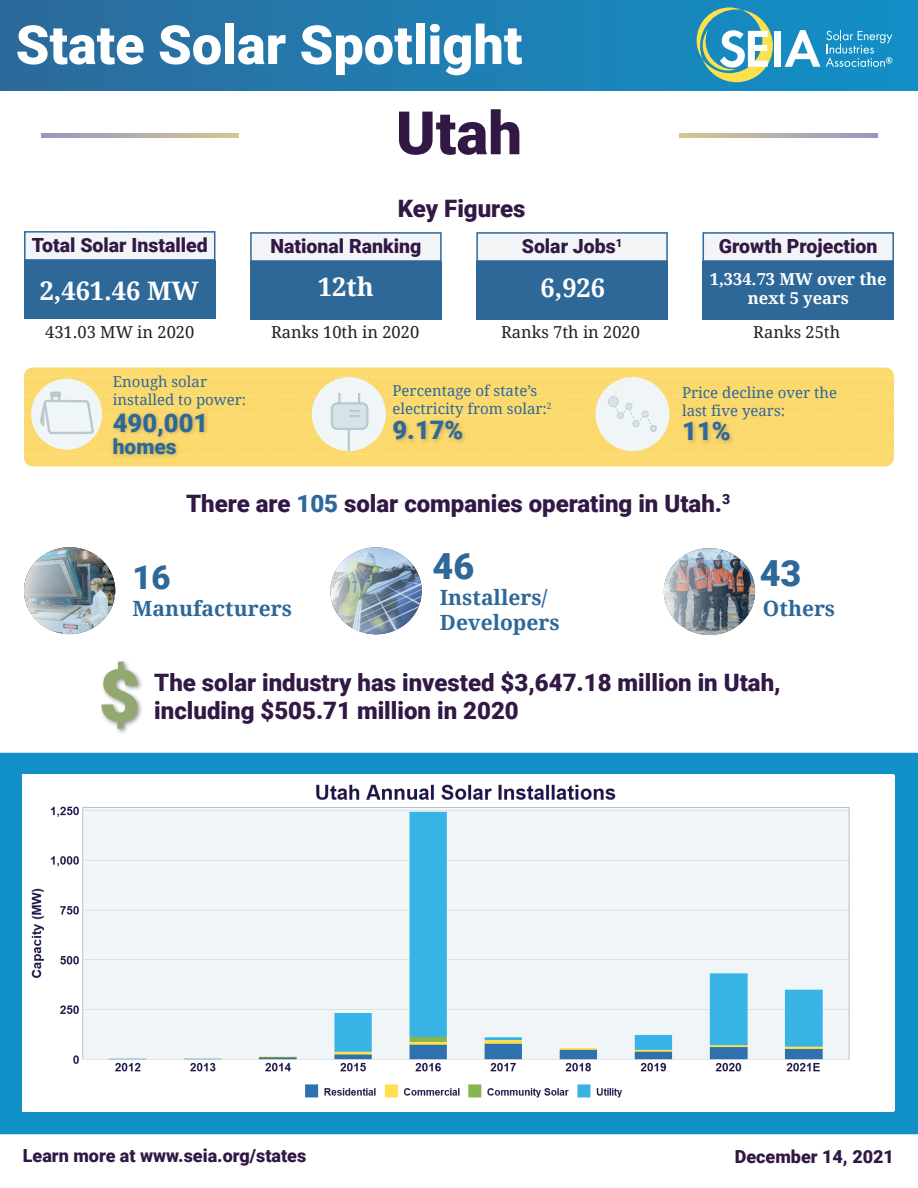
<style>
.page{position:relative;width:918px;height:1188px;background:#fff}
.page>*{position:absolute;margin:0;border:0;box-sizing:border-box;transform-origin:0 0}
.t1{font:900 72px "Roboto";color:#93a86f}
.t2{font:900 60px "Roboto";color:#311845}
.t3{font:900 54px "Roboto";color:#fff}
.t4{font:900 36px "Roboto";color:#2d6899}
.t5{font:900 33px "Roboto";color:#2d6899}
.t6{font:700 25.5px "Droid Serif";color:#fff}
.t7{font:900 25.5px "Roboto";color:#2d6899}
.t8{font:900 24px/28.8px "Roboto";color:#311845}
.t9{font:700 21px/25.2px "Droid Serif";color:#2d6899}
.t10{font:900 21px "Roboto";color:#2d6899}
.t11{font:900 19.5px "Roboto";color:#311845}
.t12{font:900 18px "Roboto";color:#311845}
.t13{font:16.5px "Droid Serif";color:#231f20}
.t14{font:700 16.5px/19.8px "Droid Serif";color:#fff;text-align:center}
.t15{font:15px/18px "Droid Serif";color:#2d6899}
.s1{color:#2d6899}
</style>
<div class="page">
<img style="left:664px;top:548px;width:91px;height:87px">
<img style="left:333px;top:547px;width:89px;height:87px">
<img style="left:24px;top:547px;width:91px;height:87px">
<div style="left:0;top:753px;width:918px;height:381px;background:#1190c7"></div>
<div style="left:0;top:0;width:918px;height:91px;background:linear-gradient(to right,#2d6a9b,#1191c8)"></div>
<svg style="left:41px;top:134px;width:198px;height:4px"></svg>
<svg style="left:679px;top:134px;width:198px;height:4px"></svg>
<div style="left:24px;top:260px;width:191px;height:58px;background:#2d6899"></div>
<div style="left:24px;top:231px;width:191px;height:30px;background:#f3f4f6;border:2px solid #2d6899"></div>
<div style="left:250px;top:261px;width:192px;height:59px;background:#2d6899"></div>
<div style="left:250px;top:232px;width:192px;height:30px;background:#f3f4f6;border:2px solid #2d6899"></div>
<div style="left:476px;top:261px;width:192px;height:59px;background:#2d6899"></div>
<div style="left:476px;top:232px;width:192px;height:30px;background:#f3f4f6;border:2px solid #2d6899"></div>
<div style="left:703px;top:261px;width:191px;height:59px;background:#2d6899"></div>
<div style="left:703px;top:232px;width:191px;height:30px;background:#f3f4f6;border:2px solid #2d6899"></div>
<div style="left:24px;top:368px;width:870px;height:98px;background:#fcd96c;border-radius:9px"></div>
<svg style="left:24px;top:376px;width:870px;height:79px"></svg>
<div style="left:99px;top:659px;width:45px;height:77px;background:#231f20;opacity:.5"></div>
<svg style="left:697px;top:7px;width:76px;height:75px;background:#72b1ae"></svg>
<div style="left:774px;top:31px;width:7px;height:36px;background:#fff"></div>
<svg style="left:785px;top:30px;width:35px;height:37px"></svg>
<svg style="left:826px;top:30px;width:66px;height:37px;background:#3ea1ce"></svg>
<img style="left:24px;top:547px;width:91px;height:87px;border-radius:50%">
<img style="left:330px;top:547px;width:92px;height:87px;border-radius:50%">
<img style="left:664px;top:548px;width:91px;height:87px;border-radius:50%">
<img style="left:23px;top:775px;width:871px;height:335px">
<div style="left:391px;top:418px;width:77px;height:27px;background:#231f20;opacity:.25"></div>
<div style="left:681px;top:419px;width:54px;height:27px;background:#231f20;opacity:.25"></div>
<div style="left:110px;top:410px;width:100px;height:32px;background:#231f20;opacity:.25"></div>
<div style="left:110px;top:435px;width:72px;height:25px;background:#231f20;opacity:.25"></div>
<h3 class="t3" style="left:16px;top:7px;width:508px">State Solar Spotlight</h3>
<h2 class="t2" style="left:396px;top:91px;width:128px">Utah</h2>
<p class="t8" style="left:398px;top:193px;width:129px">Key Figures</p>
<p class="t11" style="left:32px;top:232px;width:177px">Total Solar Installed</p>
<p class="t11" style="left:270px;top:233px;width:152px">National Ranking</p>
<p class="t11" style="left:522px;top:233px;width:102px">Solar Jobs<sup>1</sup></p>
<p class="t11" style="left:719px;top:233px;width:160px">Growth Projection</p>
<p class="t6" style="left:40px;top:276px;width:160px">2,461.46 MW</p>
<p class="t6" style="left:318px;top:272px;width:57px">12th</p>
<p class="t6" style="left:541px;top:273px;width:66px">6,926</p>
<p class="t14" style="left:710px;top:269px;width:178px">1,334.73 MW over the next 5 years</p>
<p class="t13" style="left:45px;top:323px;width:151px">431.03 MW in 2020</p>
<p class="t13" style="left:271px;top:323px;width:150px">Ranks 10th in 2020</p>
<p class="t13" style="left:501px;top:323px;width:141px">Ranks 7th in 2020</p>
<p class="t13" style="left:753px;top:323px;width:88px">Ranks 25th</p>
<p class="t15" style="left:113px;top:373px;width:135px">Enough solar installed to power:</p>
<p class="t15" style="left:393px;top:382px;width:161px">Percentage of state’s electricity from solar:<sup>2</sup></p>
<p class="t15" style="left:682px;top:384px;width:157px">Price decline over the last five years:</p>
<p class="t7" style="left:113px;top:405px;width:97px">490,001</p>
<p class="t10" style="left:113px;top:432px;width:65px">homes</p>
<p class="t7" style="left:393px;top:412px;width:72px">9.17%</p>
<p class="t7" style="left:682px;top:413px;width:50px">11%</p>
<p class="t8" style="left:186px;top:488px;width:546px">There are <span class="s1">105</span> solar companies operating in Utah.<sup>3</sup></p>
<h3 class="t4" style="left:433px;top:541px;width:43px">46</h3>
<h3 class="t4" style="left:760px;top:548px;width:43px">43</h3>
<h3 class="t5" style="left:132px;top:554px;width:40px">16</h3>
<p class="t9" style="left:132px;top:597px;width:161px">Manufacturers</p>
<p class="t9" style="left:440px;top:585px;width:121px">Installers/<br>Developers</p>
<p class="t9" style="left:763px;top:597px;width:74px">Others</p>
<h1 class="t1" style="left:99px;top:645px;width:43px">$</h1>
<p class="t8" style="left:154px;top:667px;width:628px">The solar industry has invested $3,647.18 million in Utah, including $505.71 million in 2020</p>
<p class="t12" style="left:23px;top:1142px;width:285px">Learn more at www.seia.org/states</p>
<p class="t12" style="left:735px;top:1144px;width:161px">December 14, 2021</p>
</div>
